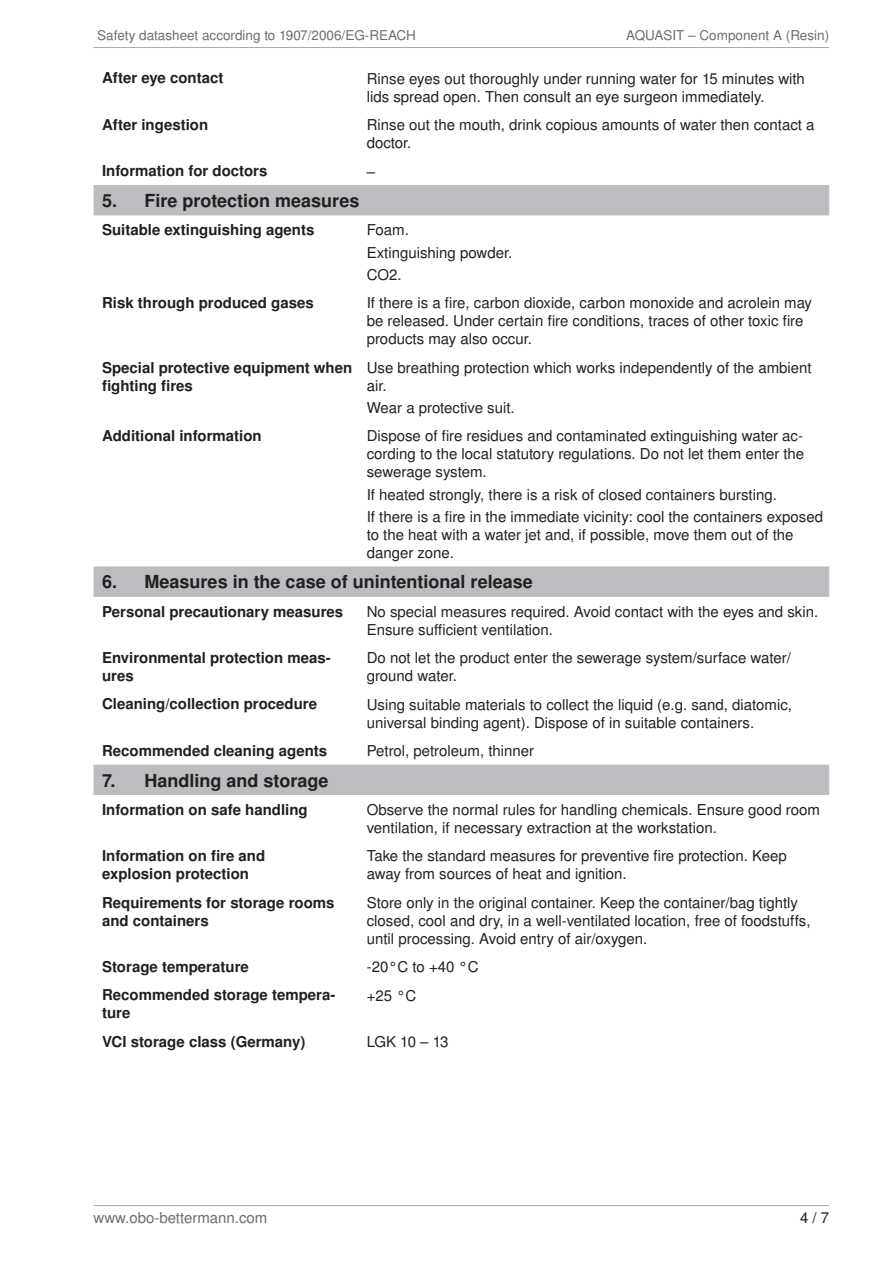
<style>
.page{position:relative;width:893px;height:1263px;background:#fff}
.page>*{position:absolute;margin:0;border:0;box-sizing:border-box;transform-origin:0 0}
.t1{font:700 18px "Nimbus San LOT";color:#231f20}
._04_Text{font:15px/18px "Nimbus San LOT";color:#231f20}
._01_HL_2{font:700 15px/18px "Nimbus San LOT";color:#231f20}
.t2{font:15px "Nimbus San LOT";color:#6c6d70}
._00_Seitenzahl{font:15px "Nimbus San LOT";color:#231f20}
._00_Header{font:13.5px "Nimbus San LOT";color:#6c6d70}
</style>
<div class="page">
<hr style="left:94px;top:47px;width:735px;height:1px;background:#a8a9ad">
<hr style="left:94px;top:1205px;width:735px;height:1px;background:#a8a9ad">
<svg style="left:94px;top:185px;width:735px;height:610px"></svg>
<p class="_00_Header" style="left:97px;top:27px;width:320px">Safety datasheet according to 1907/2006/EG-REACH</p>
<p class="_00_Header" style="left:626px;top:27px;width:205px">AQUASIT – Component A (Resin)</p>
<p class="_01_HL_2" style="left:102px;top:70px;width:123px">After eye contact</p>
<p class="_04_Text" style="left:367px;top:70px;width:440px">Rinse eyes out thoroughly under running water for 15 minutes with lids spread open. Then consult an eye surgeon immediately.</p>
<p class="_01_HL_2" style="left:102px;top:116px;width:108px">After ingestion</p>
<p class="_04_Text" style="left:367px;top:116px;width:449px">Rinse out the mouth, drink copious amounts of water then contact a doctor.</p>
<p class="_01_HL_2" style="left:102px;top:163px;width:167px">Information for doctors</p>
<p class="_04_Text" style="left:367px;top:163px;width:10px">–</p>
<p class="t1" style="left:102px;top:190px;width:259px">5. Fire protection measures</p>
<p class="_01_HL_2" style="left:102px;top:221px;width:214px">Suitable extinguishing agents</p>
<p class="_04_Text" style="left:367px;top:221px;width:44px">Foam.</p>
<p class="_04_Text" style="left:367px;top:244px;width:147px">Extinguishing powder.</p>
<p class="_04_Text" style="left:367px;top:266px;width:36px">CO2.</p>
<p class="_01_HL_2" style="left:102px;top:294px;width:213px">Risk through produced gases</p>
<p class="_04_Text" style="left:367px;top:294px;width:447px">If there is a fire, carbon dioxide, carbon monoxide and acrolein may be released. Under certain fire conditions, traces of other toxic fire products may also occur.</p>
<p class="_01_HL_2" style="left:102px;top:359px;width:252px">Special protective equipment when fighting fires</p>
<p class="_04_Text" style="left:367px;top:359px;width:447px">Use breathing protection which works independently of the ambient air.</p>
<p class="_04_Text" style="left:367px;top:399px;width:150px">Wear a protective suit.</p>
<p class="_01_HL_2" style="left:102px;top:427px;width:161px">Additional information</p>
<p class="_04_Text" style="left:367px;top:428px;width:439px;text-align:justify">Dispose of fire residues and contaminated extinguishing water ac&shy;cording to the local statutory regulations. Do not let them enter the sewerage system.</p>
<p class="_04_Text" style="left:367px;top:486px;width:412px">If heated strongly, there is a risk of closed containers bursting.</p>
<p class="_04_Text" style="left:367px;top:508px;width:458px">If there is a fire in the immediate vicinity: cool the containers exposed to the heat with a water jet and, if possible, move them out of the danger zone.</p>
<p class="t1" style="left:102px;top:571px;width:432px">6. Measures in the case of unintentional release</p>
<p class="_01_HL_2" style="left:102px;top:603px;width:243px">Personal precautionary measures</p>
<p class="_04_Text" style="left:367px;top:603px;width:453px">No special measures required. Avoid contact with the eyes and skin.<br>Ensure sufficient ventilation.</p>
<p class="_01_HL_2" style="left:102px;top:649px;width:230px">Environmental protection meas&shy;ures</p>
<p class="_04_Text" style="left:367px;top:649px;width:426px">Do not let the product enter the sewerage system/surface water/ ground water.</p>
<p class="_01_HL_2" style="left:102px;top:696px;width:217px">Cleaning/collection procedure</p>
<p class="_04_Text" style="left:367px;top:696px;width:427px">Using suitable materials to collect the liquid (e.g. sand, diatomic, universal binding agent). Dispose of in suitable containers.</p>
<p class="_01_HL_2" style="left:102px;top:742px;width:227px">Recommended cleaning agents</p>
<p class="_04_Text" style="left:367px;top:742px;width:169px">Petrol, petroleum, thinner</p>
<p class="t1" style="left:102px;top:769px;width:228px">7. Handling and storage</p>
<p class="_01_HL_2" style="left:102px;top:801px;width:207px">Information on safe handling</p>
<p class="_04_Text" style="left:367px;top:801px;width:455px">Observe the normal rules for handling chemicals. Ensure good room ventilation, if necessary extraction at the workstation.</p>
<p class="_01_HL_2" style="left:102px;top:847px;width:165px">Information on fire and</p>
<p class="_01_HL_2" style="left:102px;top:865px;width:148px">explosion protection</p>
<p class="_04_Text" style="left:367px;top:847px;width:421px">Take the standard measures for preventive fire protection. Keep away from sources of heat and ignition.</p>
<p class="_01_HL_2" style="left:102px;top:894px;width:234px">Requirements for storage rooms and containers</p>
<p class="_04_Text" style="left:367px;top:894px;width:445px">Store only in the original container. Keep the container/bag tightly closed, cool and dry, in a well-ventilated location, free of foodstuffs, until processing. Avoid entry of air/oxygen.</p>
<p class="_01_HL_2" style="left:102px;top:958px;width:148px">Storage temperature</p>
<p class="_04_Text" style="left:367px;top:958px;width:113px">-20°C to +40 °C</p>
<p class="_01_HL_2" style="left:102px;top:987px;width:235px">Recommended storage tempera&shy;ture</p>
<p class="_04_Text" style="left:367px;top:987px;width:51px">+25 °C</p>
<p class="_01_HL_2" style="left:102px;top:1033px;width:205px">VCI storage class (Germany)</p>
<p class="_04_Text" style="left:367px;top:1033px;width:83px">LGK 10 – 13</p>
<p class="t2" style="left:94px;top:1209px;width:175px">www.obo-bettermann.com</p>
<p class="_00_Seitenzahl" style="left:800px;top:1209px;width:31px">4 / 7</p>
</div>
